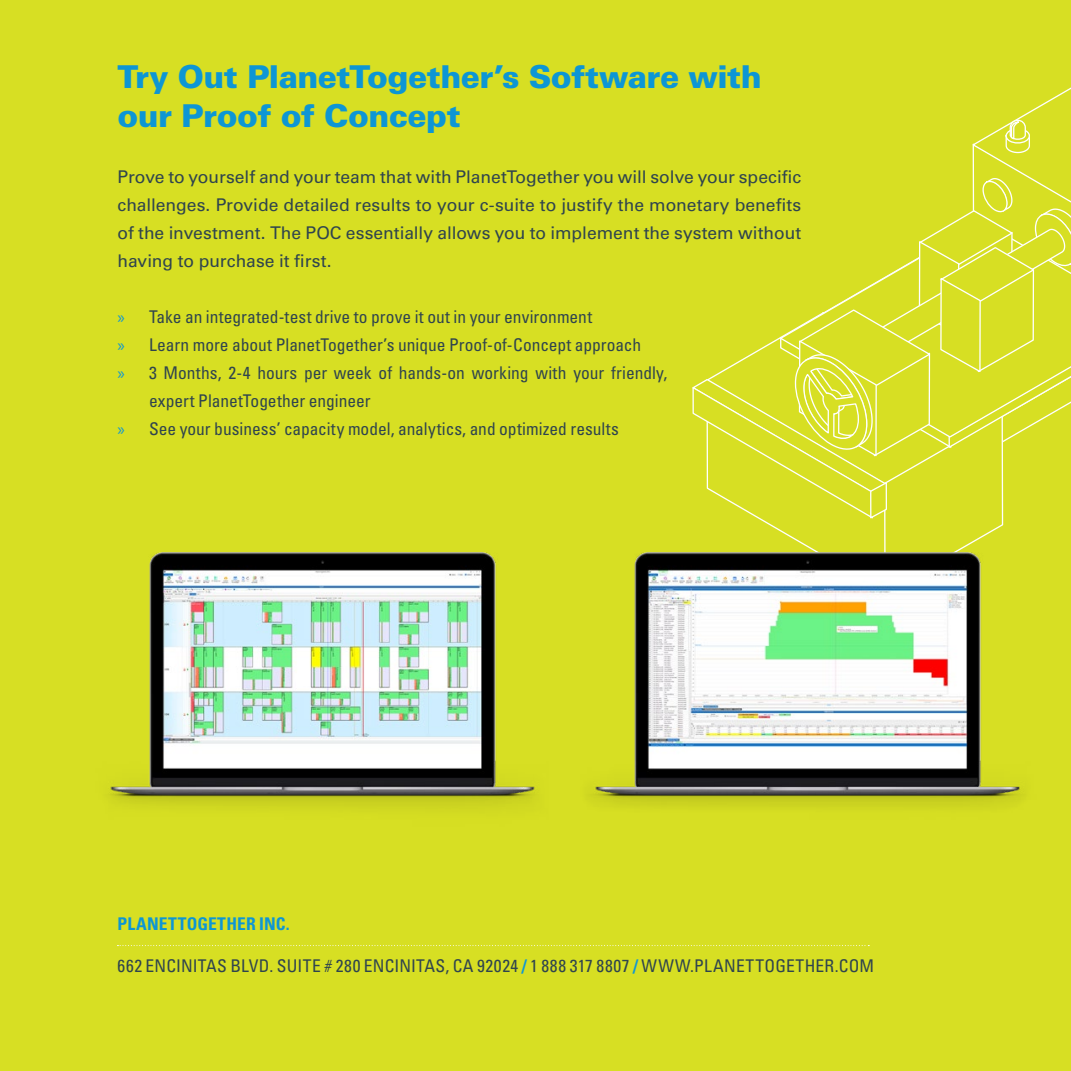
<style>
.page{position:relative;width:1071px;height:1071px;background:#d7df23}
.page>*{position:absolute;margin:0;border:0;box-sizing:border-box;transform-origin:0 0}
.t1{font:900 31.5px/38.5px "Univers";letter-spacing:-.02em;color:#0d96d4}
.t2{font:condensed 17.5px "Univers";color:#2f444e}
.t3{font:17.5px/28px "Univers";color:#2f444e;text-align:justify}
.t4{font:condensed 17.5px "Univers";letter-spacing:.02em;color:#2f444e}
.t5{font:700 condensed 17.5px "Univers";letter-spacing:.01em;color:#0d96d4}
.s1{font-family:"Myriad Pro";font-stretch:normal;color:#0d96d4}
.s2{font-weight:700;color:#0d96d4}
</style>
<div class="page">
<svg style="left:692px;top:87px;width:379px;height:465px"></svg>
<svg style="left:117px;top:945px;width:752px;height:1px"></svg>
<img style="left:110px;top:552px;width:425px;height:254px">
<img style="left:590px;top:552px;width:432px;height:254px">
<h1 class="t1" style="left:118px;top:57px;width:646px">Try Out PlanetTogether’s Software with our Proof of Concept</h1>
<p class="t3" style="left:118px;top:163px;width:685px">Prove to yourself and your team that with PlanetTogether you will solve your specific challenges. Provide detailed results to your c-suite to justify the monetary benefits of the investment. The POC essentially allows you to implement the system without having to purchase it first.</p>
<p class="t2" style="left:118px;top:305px;width:476px"><span class="s1">»</span> Take an integrated-test drive to prove it out in your environment</p>
<p class="t2" style="left:118px;top:333px;width:525px"><span class="s1">»</span> Learn more about PlanetTogether’s unique Proof-of-Concept approach</p>
<p class="t2" style="left:118px;top:361px;width:551px"><span class="s1">»</span> 3 Months, 2-4 hours per week of hands-on working with your friendly,</p>
<p class="t2" style="left:149px;top:389px;width:223px">expert PlanetTogether engineer</p>
<p class="t2" style="left:118px;top:417px;width:503px"><span class="s1">»</span> See your business’ capacity model, analytics, and optimized results</p>
<p class="t5" style="left:118px;top:913px;width:174px">PLANETTOGETHER INC.</p>
<p class="t4" style="left:118px;top:954px;width:758px">662 ENCINITAS BLVD. SUITE # 280 ENCINITAS, CA 92024 <span class="s2">/</span> 1 888 317 8807 <span class="s2">/</span> WWW.PLANETTOGETHER.COM</p>
</div>
